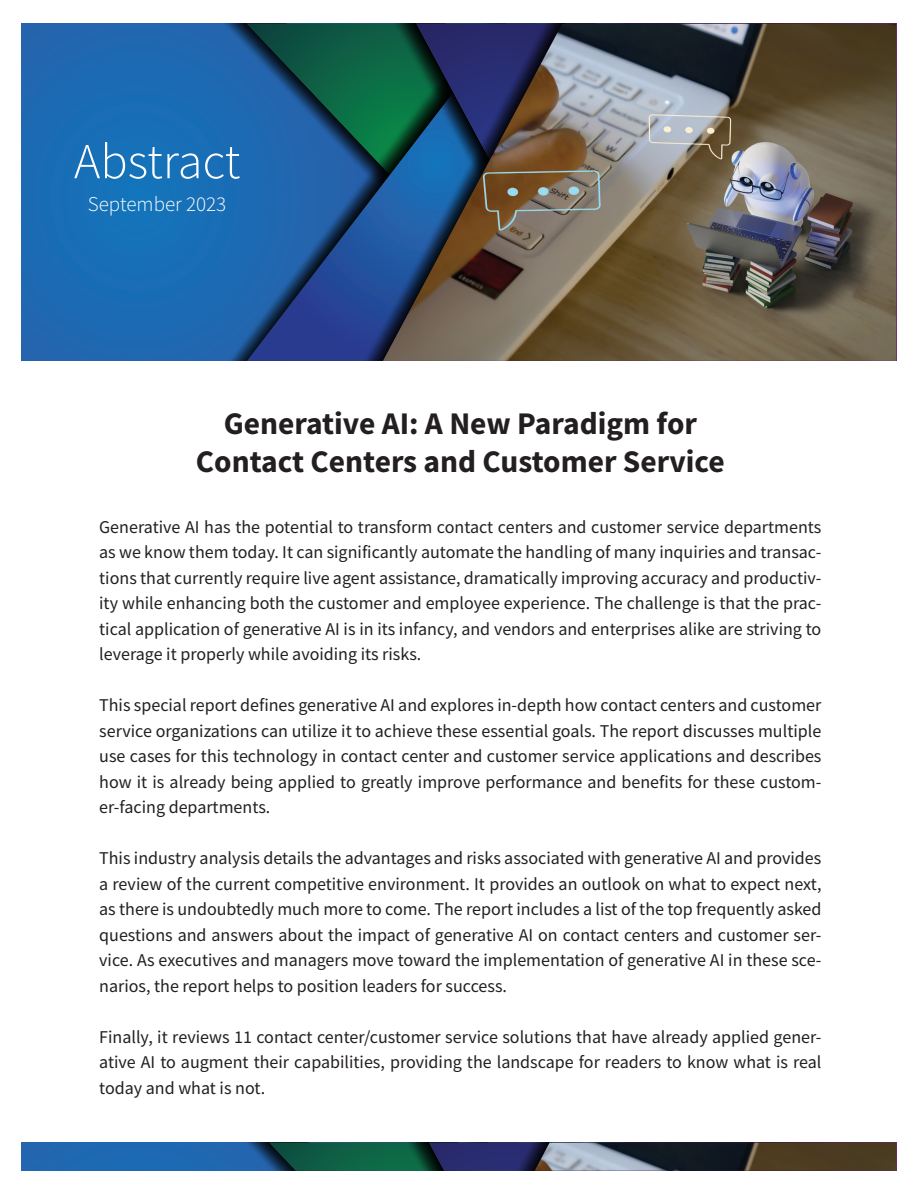
<style>
.page{position:relative;width:918px;height:1188px;background:#fff}
.page>*{position:absolute;margin:0;border:0;box-sizing:border-box;transform-origin:0 0}
.t1{font:300 50.4px "Source Sans Pro";color:#fff}
.t2{font:700 31.5px/37.8px "Source Sans Pro";color:#231f20;text-align:center}
.t3{font:300 21px "Source Sans Pro";color:#fff}
.t4{font:18px/25.5px "Source Sans Pro";color:#231f20;text-align:justify}
</style>
<div class="page">
<div style="left:22px;top:24px;width:874px;height:337px;background:#1a6bb3"></div>
<svg style="left:247px;top:24px;width:50px;height:337px"></svg>
<svg style="left:297px;top:24px;width:36px;height:337px"></svg>
<svg style="left:333px;top:24px;width:50px;height:337px;background:#195372"></svg>
<img style="left:383px;top:24px;width:513px;height:337px">
<div style="left:22px;top:1143px;width:874px;height:28px;background:#1e68b1"></div>
<svg style="left:247px;top:1143px;width:288px;height:28px;background:#174655"></svg>
<img style="left:535px;top:1143px;width:361px;height:28px">
<p class="t1" style="left:74px;top:131px;width:168px">Abstract</p>
<p class="t3" style="left:88px;top:191px;width:140px">September 2023</p>
<p class="t2" style="left:196px;top:404px;width:530px">Generative AI: A New Paradigm for<br>Contact Centers and Customer Service</p>
<p class="t4" style="left:99px;top:514px;width:724px">Generative AI has the potential to transform contact centers and customer service departments as we know them today. It can significantly automate the handling of many inquiries and transac&shy;tions that currently require live agent assistance, dramatically improving accuracy and productiv&shy;ity while enhancing both the customer and employee experience. The challenge is that the prac&shy;tical application of generative AI is in its infancy, and vendors and enterprises alike are striving to leverage it properly while avoiding its risks.</p>
<p class="t4" style="left:99px;top:692px;width:724px">This special report defines generative AI and explores in-depth how contact centers and customer service organizations can utilize it to achieve these essential goals. The report discusses multiple use cases for this technology in contact center and customer service applications and describes how it is already being applied to greatly improve performance and benefits for these custom&shy;er-facing departments.</p>
<p class="t4" style="left:99px;top:845px;width:724px">This industry analysis details the advantages and risks associated with generative AI and provides a review of the current competitive environment. It provides an outlook on what to expect next, as there is undoubtedly much more to come. The report includes a list of the top frequently asked questions and answers about the impact of generative AI on contact centers and customer ser&shy;vice. As executives and managers move toward the implementation of generative AI in these sce&shy;narios, the report helps to position leaders for success.</p>
<p class="t4" style="left:99px;top:1024px;width:724px">Finally, it reviews 11 contact center/customer service solutions that have already applied gener&shy;ative AI to augment their capabilities, providing the landscape for readers to know what is real today and what is not.</p>
</div>
